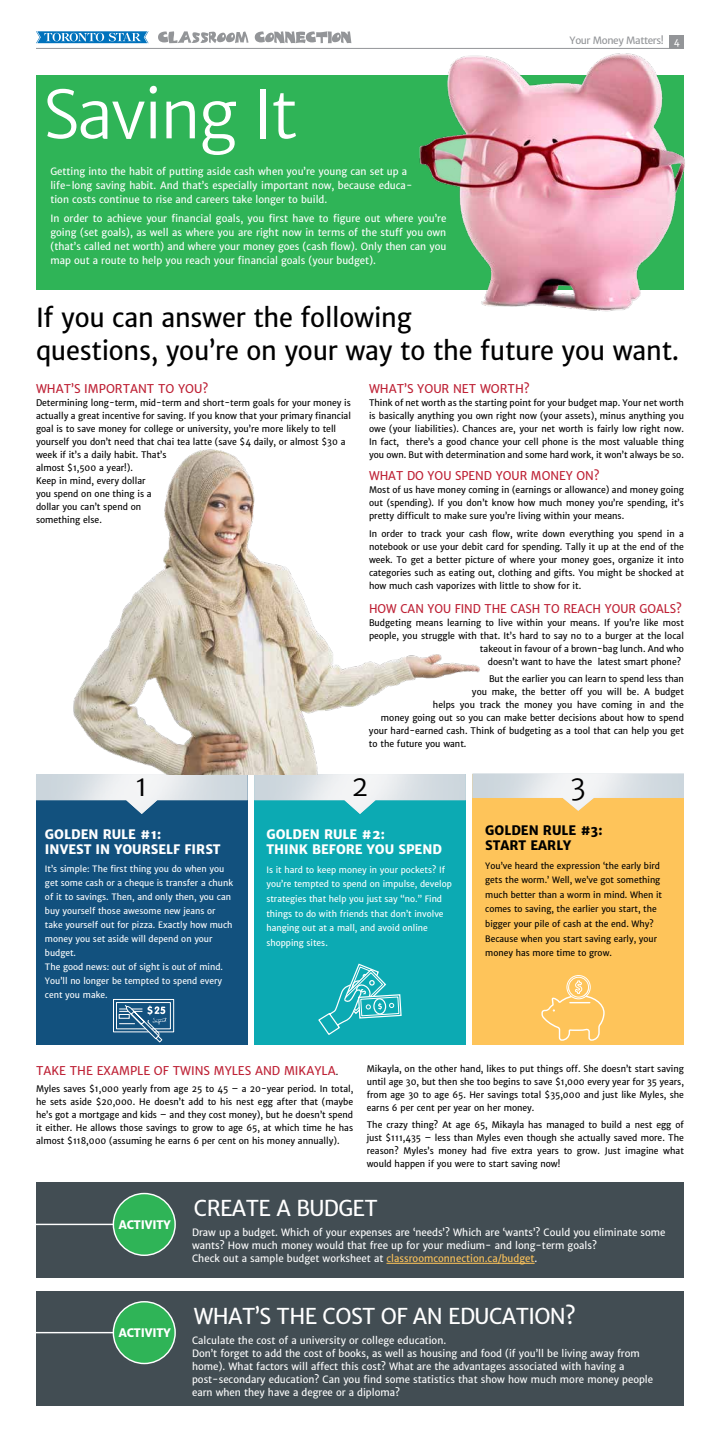
<style>
.page{position:relative;width:720px;height:1440px;background:#fff}
.page>*{position:absolute;margin:0;border:0;box-sizing:border-box;transform-origin:0 0}
.t1{font:66px "Merriweather Sans";letter-spacing:-.03em;color:#fff}
.t2{font:28.4px "Merriweather Sans";color:#000}
.t3{font:26px/33.2px "Merriweather Sans";letter-spacing:-.01em;color:#000}
.t4{font:21.7px "Merriweather Sans";letter-spacing:-.03em;color:#fff}
.t5{font:800 13px/15px "Merriweather Sans";color:#fff}
.t6{font:800 13px/15px "Merriweather Sans";color:#000}
.t7{font:12px "Merriweather Sans";color:#be2135}
.t8{font:12px "Merriweather Sans";color:#be2135;scale:.94 1}
.t9{font:12px "Merriweather Sans";color:#be2135;scale:.95 1}
.t10{font:800 11.7px "Merriweather Sans";letter-spacing:-.01em;color:#fff}
.t11{font:10px/13px "Merriweather Sans";color:#fff}
.t12{font:10px "Merriweather Sans";letter-spacing:-.04em;color:#939598}
.t13{font:9px/13px "Merriweather Sans";color:#000;text-align:justify;scale:.96 1}
.t14{font:8.7px/14px "Merriweather Sans";color:#fff}
.t15{font:8.7px/14.6px "Merriweather Sans";color:#000}
.s1{font-size:9.2px;color:#fff}
.s2{font-size:9px;color:#000}
.s3{color:#fec45a}
</style>
<div class="page">
<div style="left:670px;top:36px;width:14px;height:13px;background:#939598"></div>
<svg style="left:158px;top:31px;width:91px;height:12px"></svg>
<svg style="left:255px;top:31px;width:96px;height:12px"></svg>
<svg style="left:36px;top:31px;width:113px;height:12px"></svg>
<hr style="left:36px;top:48px;width:648px;height:1px;background:#939598">
<div style="left:36px;top:1183px;width:648px;height:95px;background:#424d53"></div>
<hr style="left:36px;top:1224px;width:79px;height:1px;background:#fff">
<div style="left:113px;top:1194px;width:62px;height:61px;background:#2fb457;border-radius:50%"></div>
<div style="left:113px;top:1193px;width:63px;height:63px;border:1px solid #fff;border-radius:50%"></div>
<hr style="left:387px;top:1263px;width:148px;height:1px;background:#fec45a">
<div style="left:36px;top:1291px;width:648px;height:114px;background:#424d53"></div>
<hr style="left:36px;top:1332px;width:79px;height:1px;background:#fff">
<div style="left:113px;top:1302px;width:62px;height:62px;background:#2fb457;border-radius:50%"></div>
<div style="left:113px;top:1301px;width:63px;height:63px;border:1px solid #fff;border-radius:50%"></div>
<div style="left:36px;top:75px;width:648px;height:215px;background:#2fb457"></div>
<img style="left:419px;top:53px;width:266px;height:259px">
<div style="left:36px;top:775px;width:212px;height:270px;background:#12517e"></div>
<img style="left:36px;top:774px;width:212px;height:40px">
<svg style="left:113px;top:999px;width:62px;height:44px"></svg>
<div style="left:254px;top:775px;width:212px;height:270px;background:#0caab3"></div>
<img style="left:254px;top:774px;width:212px;height:40px">
<div style="left:472px;top:774px;width:212px;height:271px;background:#fec45a"></div>
<img style="left:472px;top:774px;width:212px;height:37px">
<svg style="left:318px;top:963px;width:84px;height:72px"></svg>
<img style="left:73px;top:449px;width:412px;height:325px">
<div style="left:567px;top:975px;width:24px;height:24px;border:1px solid #fff;border-radius:50%"></div>
<svg style="left:541px;top:977px;width:64px;height:64px"></svg>
<h1 class="t1" style="left:43px;top:74px;width:256px">Saving It</h1>
<p class="t11" style="left:50px;top:165px;width:363px;line-height:14px">Getting into the habit of putting aside cash when you’re young can set up a life-long saving habit. And that’s especially important now, because educa&shy;tion costs continue to rise and careers take longer to build.</p>
<p class="t11" style="left:50px;top:211px;width:397px;line-height:14px;text-align:justify">In order to achieve your financial goals, you first have to figure out where you’re going (set goals), as well as where you are right now in terms of the stuff you own (that’s called net worth) and where your money goes (cash flow). Only then can you map out a route to help you reach your financial goals (your budget).</p>
<p class="t12" style="left:570px;top:34px;width:112px">Your Money Matters! <span class="s1">4</span></p>
<h3 class="t3" style="left:36px;top:301px;width:645px">If you can answer the following<br>questions, you’re on your way to the future you want.</h3>
<h3 class="t7" style="left:36px;top:382px;width:174px">WHAT’S IMPORTANT TO YOU?</h3>
<p class="t13" style="left:36px;top:397px;width:330px;text-align:left">Determining long-term, mid-term and short-term goals for your money is actually a great incentive for saving. If you know that your primary financial goal is to save money for college or university, you’re more likely to tell yourself you don’t need that chai tea latte (save $4 daily, or almost $30 a week if it’s a daily habit. That’s<br>almost $1,500 a year!).<br>Keep in mind, every dollar<br>you spend on one thing is a<br>dollar you can’t spend on<br>something else.</p>
<h3 class="t7" style="left:369px;top:382px;width:162px">WHAT’S YOUR NET WORTH?</h3>
<p class="t13" style="left:369px;top:397px;width:330px">Think of net worth as the starting point for your budget map. Your net worth is basically anything you own right now (your assets), minus anything you owe (your liabilities). Chances are, your net worth is fairly low right now.<br>In fact, there’s a good chance your cell phone is the most valuable thing you own. But with determination and some hard work, it won’t always be so.</p>
<h3 class="t9" style="left:369px;top:469px;width:244px">WHAT DO YOU SPEND YOUR MONEY ON?</h3>
<p class="t13" style="left:369px;top:484px;width:330px">Most of us have money coming in (earnings or allowance) and money going out (spending). If you don’t know how much money you’re spending, it’s pretty difficult to make sure you’re living within your means.</p>
<p class="t13" style="left:369px;top:527px;width:330px">In order to track your cash flow, write down everything you spend in a notebook or use your debit card for spending. Tally it up at the end of the week. To get a better picture of where your money goes, organize it into categories such as eating out, clothing and gifts. You might be shocked at how much cash vaporizes with little to show for it.</p>
<h3 class="t8" style="left:369px;top:601px;width:334px">HOW CAN YOU FIND THE CASH TO REACH YOUR GOALS?</h3>
<p class="t13" style="left:369px;top:616px;width:330px">Budgeting means learning to live within your means. If you’re like most</p>
<p class="t13" style="left:369px;top:629px;width:330px">people, you struggle with that. It’s hard to say no to a burger at the local</p>
<p class="t13" style="left:480px;top:642px;width:214px">takeout in favour of a brown-bag lunch. And who</p>
<p class="t13" style="left:488px;top:655px;width:203px">doesn’t want to have the latest smart phone?</p>
<p class="t13" style="left:489px;top:672px;width:205px">But the earlier you can learn to spend less than</p>
<p class="t13" style="left:472px;top:685px;width:222px">you make, the better off you will be. A budget</p>
<p class="t13" style="left:433px;top:698px;width:263px">helps you track the money you have coming in and the</p>
<p class="t13" style="left:381px;top:711px;width:317px">money going out so you can make better decisions about how to spend</p>
<p class="t13" style="left:369px;top:724px;width:330px">your hard-earned cash. Think of budgeting as a tool that can help you get</p>
<p class="t13" style="left:369px;top:737px;width:103px">to the future you want.</p>
<h2 class="t2" style="left:136px;top:768px;width:14px">1</h2>
<h3 class="t5" style="left:45px;top:827px;width:177px">GOLDEN RULE #1:<br>INVEST IN YOURSELF FIRST</h3>
<p class="t14" style="left:45px;top:862px;width:190px">It’s simple: The first thing you do when you get some cash or a cheque is transfer a chunk of it to savings. Then, and only then, you can buy yourself those awesome new jeans or take yourself out for pizza. Exactly how much money you set aside will depend on your budget.<br>The good news: out of sight is out of mind.<br>You’ll no longer be tempted to spend every cent you make.</p>
<h2 class="t2" style="left:351px;top:768px;width:19px">2</h2>
<h3 class="t5" style="left:266px;top:827px;width:177px">GOLDEN RULE #2:<br>THINK BEFORE YOU SPEND</h3>
<p class="t14" style="left:266px;top:862px;width:187px;line-height:14.6px">Is it hard to keep money in your pockets? If you’re tempted to spend on impulse, develop strategies that help you just say “no.” Find things to do with friends that don’t involve hanging out at a mall, and avoid online shopping sites.</p>
<h2 class="t2" style="left:571px;top:768px;width:17px">3</h2>
<h3 class="t6" style="left:485px;top:823px;width:119px">GOLDEN RULE #3:<br>START EARLY</h3>
<p class="t15" style="left:485px;top:858px;width:178px">You’ve heard the expression ‘the early bird gets the worm.’ Well, we’ve got something much better than a worm in mind. When it comes to saving, the earlier you start, the bigger your pile of cash at the end. Why?<br>Because when you start saving early, your money has more time to grow.</p>
<h3 class="t7" style="left:36px;top:1063px;width:304px">TAKE THE EXAMPLE OF TWINS MYLES AND MIKAYLA<span class="s2">.</span></h3>
<p class="t13" style="left:36px;top:1083px;width:332px">Myles saves $1,000 yearly from age 25 to 45 – a 20-year period. In total, he sets aside $20,000. He doesn’t add to his nest egg after that (maybe he’s got a mortgage and kids – and they cost money), but he doesn’t spend it either. He allows those savings to grow to age 65, at which time he has almost $118,000 (assuming he earns 6 per cent on his money annually).</p>
<p class="t13" style="left:367px;top:1063px;width:332px">Mikayla, on the other hand, likes to put things off. She doesn’t start saving until age 30, but then she too begins to save $1,000 every year for 35 years, from age 30 to age 65. Her savings total $35,000 and just like Myles, she earns 6 per cent per year on her money.</p>
<p class="t13" style="left:367px;top:1119px;width:332px">The crazy thing? At age 65, Mikayla has managed to build a nest egg of just $111,435 – less than Myles even though she actually saved more. The reason? Myles’s money had five extra years to grow. Just imagine what would happen if you were to start saving now!</p>
<p class="t10" style="left:119px;top:1217px;width:53px">ACTIVITY</p>
<p class="t10" style="left:119px;top:1325px;width:53px">ACTIVITY</p>
<h3 class="t4" style="left:194px;top:1194px;width:185px">CREATE A BUDGET</h3>
<p class="t11" style="left:192px;top:1226px;width:475px">Draw up a budget. Which of your expenses are ‘needs’? Which are ‘wants’? Could you eliminate some wants? How much money would that free up for your medium- and long-term goals?<br>Check out a sample budget worksheet at <span class="s3">classroomconnection.ca/budget</span>.</p>
<h3 class="t4" style="left:194px;top:1303px;width:384px">WHAT’S THE COST OF AN EDUCATION?</h3>
<p class="t11" style="left:192px;top:1334px;width:463px">Calculate the cost of a university or college education.<br>Don’t forget to add the cost of books, as well as housing and food (if you’ll be living away from home). What factors will affect this cost? What are the advantages associated with having a post-secondary education? Can you find some statistics that show how much more money people earn when they have a degree or a diploma?</p>
</div>
